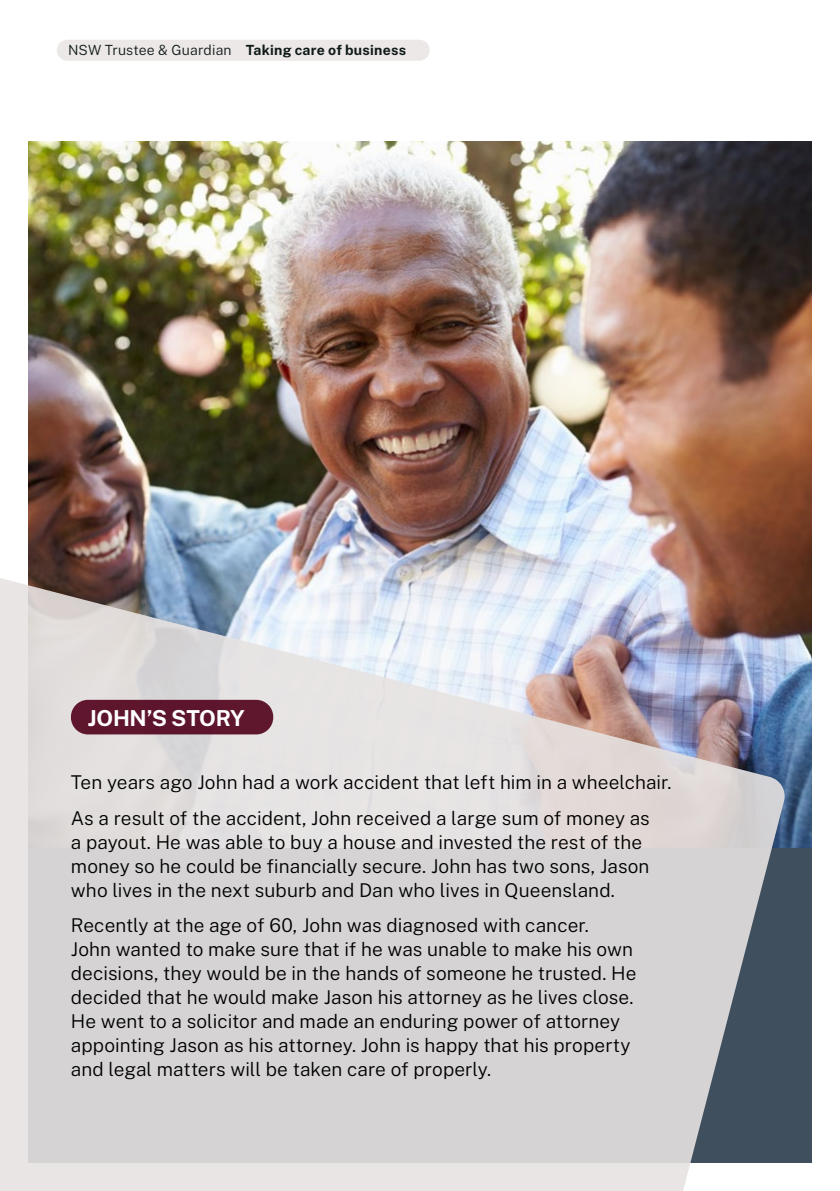
<style>
.page{position:relative;width:840px;height:1191px;background:#fff}
.page>*{position:absolute;margin:0;border:0;box-sizing:border-box;transform-origin:0 0}
._10_Subhead_11pt_Bol{font:700 22px "Public Sans";letter-spacing:-.015em;color:#fff}
._08_Body_Bullet{font:300 19px/24px "Public Sans";letter-spacing:.005em;color:#000}
.t1{font:700 14px "Public Sans";letter-spacing:.02em;color:#0f1a18}
.s1{font-weight:300}
</style>
<div class="page">
<img style="left:28px;top:142px;width:783px;height:705px">
<svg style="left:0;top:557px;width:786px;height:634px;background:#cecccf"></svg>
<div style="left:71px;top:700px;width:202px;height:34px;background:#5e162d;border-radius:17px"></div>
<div style="left:67px;top:40px;width:352px;height:21px;background:#e7e3e2"></div>
<p class="t1" style="left:68px;top:40px;width:339px"><span class="s1">NSW Trustee &amp; Guardian</span> Taking care of business</p>
<p class="_10_Subhead_11pt_Bol" style="left:88px;top:701px;width:158px">JOHN’S STORY</p>
<p class="_08_Body_Bullet" style="left:71px;top:769px;width:601px">Ten years ago John had a work accident that left him in a wheelchair.</p>
<p class="_08_Body_Bullet" style="left:71px;top:804px;width:580px">As a result of the accident, John received a large sum of money as a payout. He was able to buy a house and invested the rest of the money so he could be financially secure. John has two sons, Jason who lives in the next suburb and Dan who lives in Queensland.</p>
<p class="_08_Body_Bullet" style="left:71px;top:912px;width:566px">Recently at the age of 60, John was diagnosed with cancer.<br>John wanted to make sure that if he was unable to make his own decisions, they would be in the hands of someone he trusted. He decided that he would make Jason his attorney as he lives close.<br>He went to a solicitor and made an enduring power of attorney appointing Jason as his attorney. John is happy that his property and legal matters will be taken care of properly.</p>
</div>
